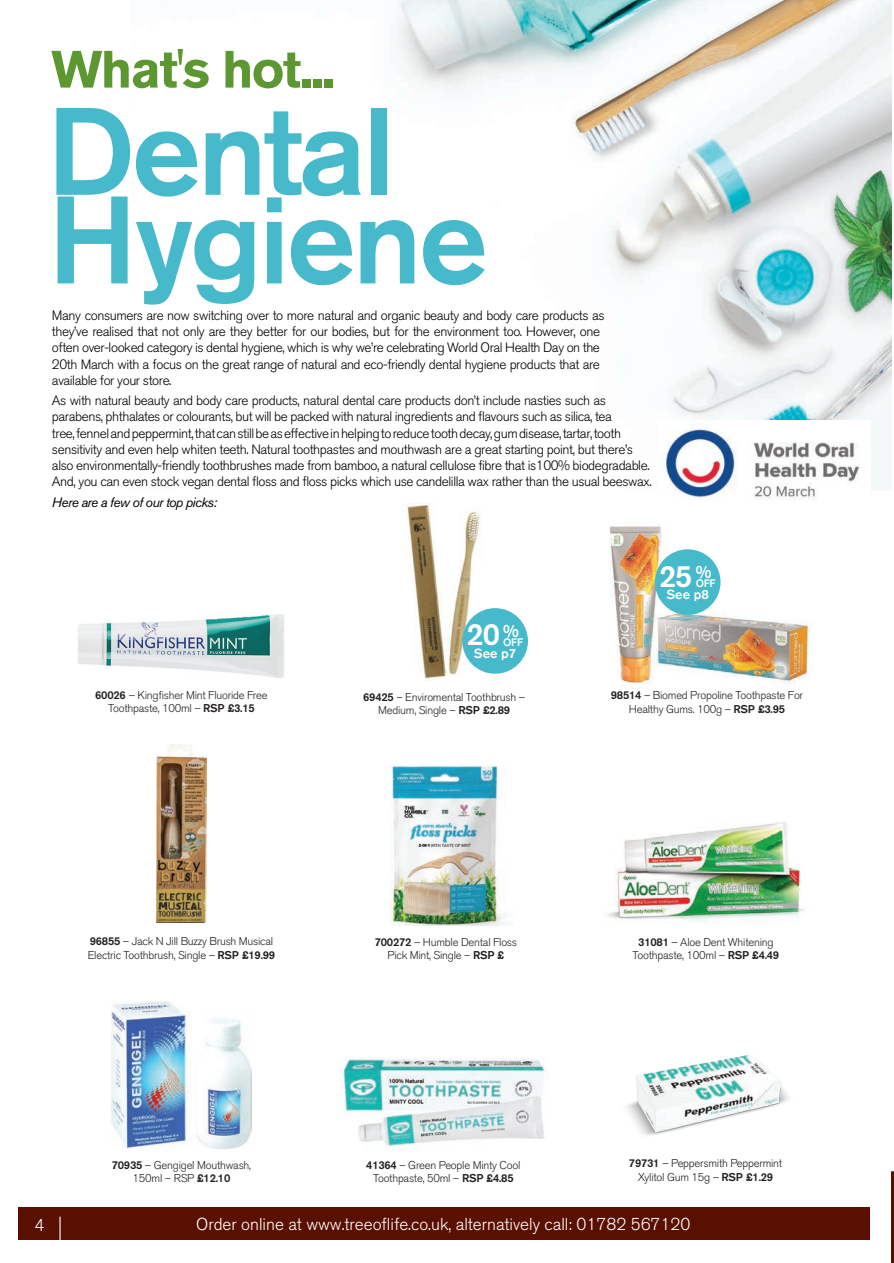
<style>
.page{position:relative;width:894px;height:1263px;background:#fff}
.page>*{position:absolute;margin:0;border:0;box-sizing:border-box;transform-origin:0 0}
.t1{font:500 123px/88.5px "Akzidenz Grotesk BQ";letter-spacing:-.025em;color:#46bacb}
.t2{font:700 51.9px "Akzidenz Grotesk BQ";letter-spacing:-.03em;color:#5c9731}
.t3{font:500 30.6px "Akzidenz Grotesk BQ";color:#fff}
.t4{font:300 17.1px "Akzidenz Grotesk BQ";color:#fff}
.t5{font:300 13.5px/16.2px "Akzidenz Grotesk BQ";letter-spacing:-.03em;color:#000}
.t6{font:italic 13.5px "Akzidenz Grotesk BQ";letter-spacing:-.04em;color:#000}
.t7{font:500 13.2px "Akzidenz Grotesk BQ";color:#fff}
.t8{font:300 11.25px/13.5px "Akzidenz Grotesk BQ";letter-spacing:-.02em;color:#231f20;text-align:center}
.t9{font:500 10.8px "Akzidenz Grotesk BQ";letter-spacing:-.03em;color:#fff}
.s1{font-weight:500}
</style>
<div class="page">
<img style="left:396px;top:0;width:495px;height:420px">
<div style="left:19px;top:1206px;width:850px;height:33px;background:#5a1000"></div>
<hr style="left:59px;top:1216px;width:2px;height:44px;background:#fff">
<img style="left:78px;top:614px;width:206px;height:64px">
<img style="left:627px;top:1055px;width:162px;height:81px">
<img style="left:609px;top:526px;width:200px;height:158px">
<img style="left:156px;top:745px;width:50px;height:177px">
<img style="left:407px;top:503px;width:121px;height:176px">
<img style="left:606px;top:821px;width:198px;height:102px">
<img style="left:111px;top:1001px;width:140px;height:147px">
<img style="left:343px;top:1057px;width:205px;height:90px">
<img style="left:390px;top:765px;width:116px;height:160px">
<img style="left:662px;top:428px;width:198px;height:72px">
<div style="left:462px;top:608px;width:65px;height:65px;background:#46bacb;border-radius:50%"></div>
<div style="left:654px;top:549px;width:66px;height:66px;background:#46bacb;border-radius:50%"></div>
<svg style="left:891px;top:1171px;width:3px;height:92px"></svg>
<h2 class="t2" style="left:51px;top:39px;width:285px">What's hot...</h2>
<h1 class="t1" style="left:48px;top:105px;width:441px">Dental<br>Hygiene</h1>
<p class="t5" style="left:52px;top:307px;width:554px">Many consumers are now switching over to more natural and organic beauty and body care products as they’ve realised that not only are they better for our bodies, but for the environment too. However, one often over-looked category is dental hygiene, which is why we’re celebrating World Oral Health Day on the 20th March with a focus on the great range of natural and eco-friendly dental hygiene products that are available for your store.</p>
<p class="t5" style="left:52px;top:393px;width:601px">As with natural beauty and body care products, natural dental care products don’t include nasties such as parabens, phthalates or colourants, but will be packed with natural ingredients and flavours such as silica, tea<br>tree, fennel and peppermint, that can still be as effective in helping to reduce tooth decay, gum disease, tartar, tooth sensitivity and even help whiten teeth. Natural toothpastes and mouthwash are a great starting point, but there’s also environmentally-friendly toothbrushes made from bamboo, a natural cellulose fibre that is100% biodegradable.<br>And, you can even stock vegan dental floss and floss picks which use candelilla wax rather than the usual beeswax.</p>
<p class="t6" style="left:52px;top:494px;width:166px">Here are a few of our top picks:</p>
<h3 class="t3" style="left:466px;top:616px;width:54px">20<sup>%</sup></h3>
<p class="t9" style="left:503px;top:636px;width:21px">OFF</p>
<p class="t7" style="left:473px;top:645px;width:44px">See p7</p>
<h3 class="t3" style="left:658px;top:557px;width:54px">25<sup>%</sup></h3>
<p class="t9" style="left:695px;top:577px;width:21px">OFF</p>
<p class="t7" style="left:666px;top:586px;width:44px">See p8</p>
<p class="t8" style="left:95px;top:688px;width:174px"><span class="s1">60026</span> – Kingfisher Mint Fluoride Free<br>Toothpaste, 100ml – <span class="s1">RSP £3.15</span></p>
<p class="t8" style="left:363px;top:690px;width:163px"><span class="s1">69425</span> – Enviromental Toothbrush –<br>Medium, Single – <span class="s1">RSP £2.89</span></p>
<p class="t8" style="left:610px;top:689px;width:194px"><span class="s1">98514</span> – Biomed Propoline Toothpaste For<br>Healthy Gums. 100g – <span class="s1">RSP £3.95</span></p>
<p class="t8" style="left:88px;top:934px;width:189px;text-align:left"><span class="s1">96855</span> – Jack N Jill Buzzy Brush Musical<br>Electric Toothbrush, Single – <span class="s1">RSP £19.99</span></p>
<p class="t8" style="left:632px;top:935px;width:148px"><span class="s1">31081</span> – Aloe Dent Whitening<br>Toothpaste, 100ml – <span class="s1">RSP £4.49</span></p>
<p class="t8" style="left:374px;top:935px;width:144px"><span class="s1">700272</span> – Humble Dental Floss<br>Pick Mint, Single – <span class="s1">RSP £</span></p>
<p class="t8" style="left:112px;top:1158px;width:141px"><span class="s1">70935</span> – Gengigel Mouthwash,<br>150ml – RSP <span class="s1">£12.10</span></p>
<p class="t8" style="left:628px;top:1156px;width:155px"><span class="s1">79731</span> – Peppersmith Peppermint<br>Xylitol Gum 15g – <span class="s1">RSP £1.29</span></p>
<p class="t8" style="left:366px;top:1158px;width:156px"><span class="s1">41364</span> – Green People Minty Cool<br>Toothpaste, 50ml – <span class="s1">RSP £4.85</span></p>
<p class="t4" style="left:34px;top:1215px;width:11px">4</p>
<p class="t4" style="left:196px;top:1214px;width:495px">Order online at www.treeoflife.co.uk, alternatively call: 01782 567120</p>
</div>
